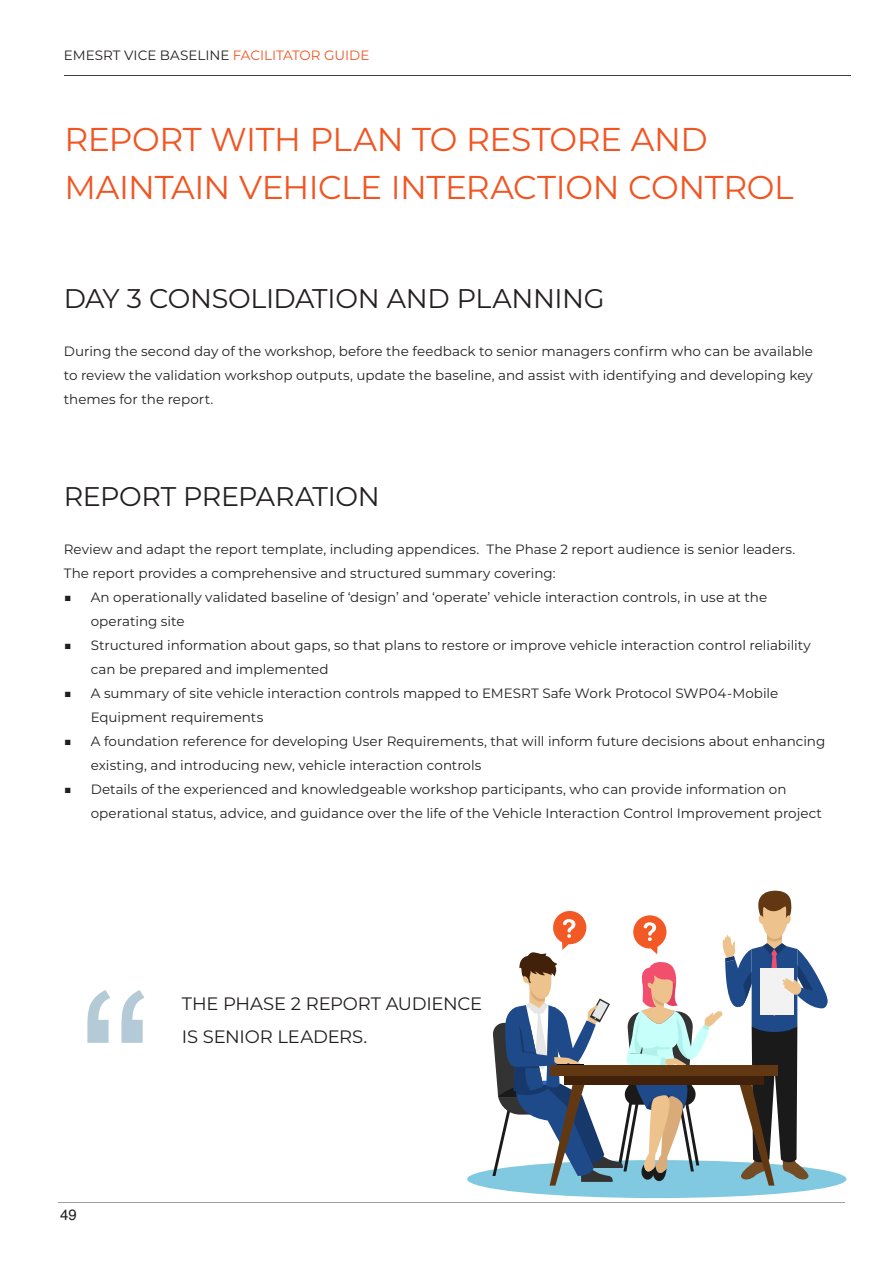
<style>
.page{position:relative;width:893px;height:1263px;background:#fff}
.page>*{position:absolute;margin:0;border:0;box-sizing:border-box;transform-origin:0 0}
.t1{font:225px "Arial";color:#b4cbd7}
.H2__align_left{font:33px/48px "Montserrat";letter-spacing:-.01em;color:#f15522}
.H2__align_left-2{font:27px "Montserrat";letter-spacing:-.01em;color:#231f20}
.Subtitle__align_left{font:18px/33px "Montserrat";letter-spacing:-.01em;color:#231f20}
.t2{font:15px "Helvetica";color:#231f20}
.H2__align_left-3{font:13.5px/24px "Montserrat";color:#231f20}
.s1{color:#f15522}
</style>
<div class="page">
<div style="left:467px;top:1160px;width:379px;height:38px;background:#80c9e0;border-radius:50%"></div>
<svg style="left:492px;top:891px;width:342px;height:294px"></svg>
<hr style="left:64px;top:75px;width:786px;height:1px;background:#3e3e3f">
<hr style="left:58px;top:1202px;width:787px;height:1px;background:#9d9fa2">
<p class="H2__align_left-3" style="left:64px;top:43px;width:307px">EMESRT VICE BASELINE <span class="s1">FACILITATOR GUIDE</span></p>
<p class="H2__align_left" style="left:65px;top:114px;width:731px">REPORT WITH PLAN TO RESTORE AND<br>MAINTAIN VEHICLE INTERACTION CONTROL</p>
<p class="H2__align_left-2" style="left:64px;top:279px;width:542px">DAY 3 CONSOLIDATION AND PLANNING</p>
<p class="H2__align_left-3" style="left:64px;top:338px;width:751px;text-align:justify">During the second day of the workshop, before the feedback to senior managers confirm who can be available to review the validation workshop outputs, update the baseline, and assist with identifying and developing key themes for the report.</p>
<p class="H2__align_left-2" style="left:64px;top:477px;width:318px">REPORT PREPARATION</p>
<p class="H2__align_left-3" style="left:64px;top:536px;width:733px">Review and adapt the report template, including appendices. The Phase 2 report audience is senior leaders.</p>
<p class="H2__align_left-3" style="left:64px;top:560px;width:493px">The report provides a comprehensive and structured summary covering:</p>
<p class="H2__align_left-3" style="left:91px;top:584px;width:678px;text-indent:-27px">■ An operationally validated baseline of ‘design’ and ‘operate’ vehicle interaction controls, in use at the operating site</p>
<p class="H2__align_left-3" style="left:91px;top:632px;width:722px;text-indent:-27px">■ Structured information about gaps, so that plans to restore or improve vehicle interaction control reliability can be prepared and implemented</p>
<p class="H2__align_left-3" style="left:91px;top:680px;width:689px;text-indent:-27px">■ A summary of site vehicle interaction controls mapped to EMESRT Safe Work Protocol SWP04-Mobile<br>Equipment requirements</p>
<p class="H2__align_left-3" style="left:91px;top:728px;width:736px;text-indent:-27px">■ A foundation reference for developing User Requirements, that will inform future decisions about enhancing existing, and introducing new, vehicle interaction controls</p>
<p class="H2__align_left-3" style="left:91px;top:776px;width:733px;text-indent:-27px">■ Details of the experienced and knowledgeable workshop participants, who can provide information on operational status, advice, and guidance over the life of the Vehicle Interaction Control Improvement project</p>
<p class="t1" style="left:78px;top:927px;width:76px">“</p>
<p class="Subtitle__align_left" style="left:182px;top:986px;width:302px">THE PHASE 2 REPORT AUDIENCE<br>IS SENIOR LEADERS.</p>
<p class="t2" style="left:60px;top:1203px;width:18px">49</p>
</div>
